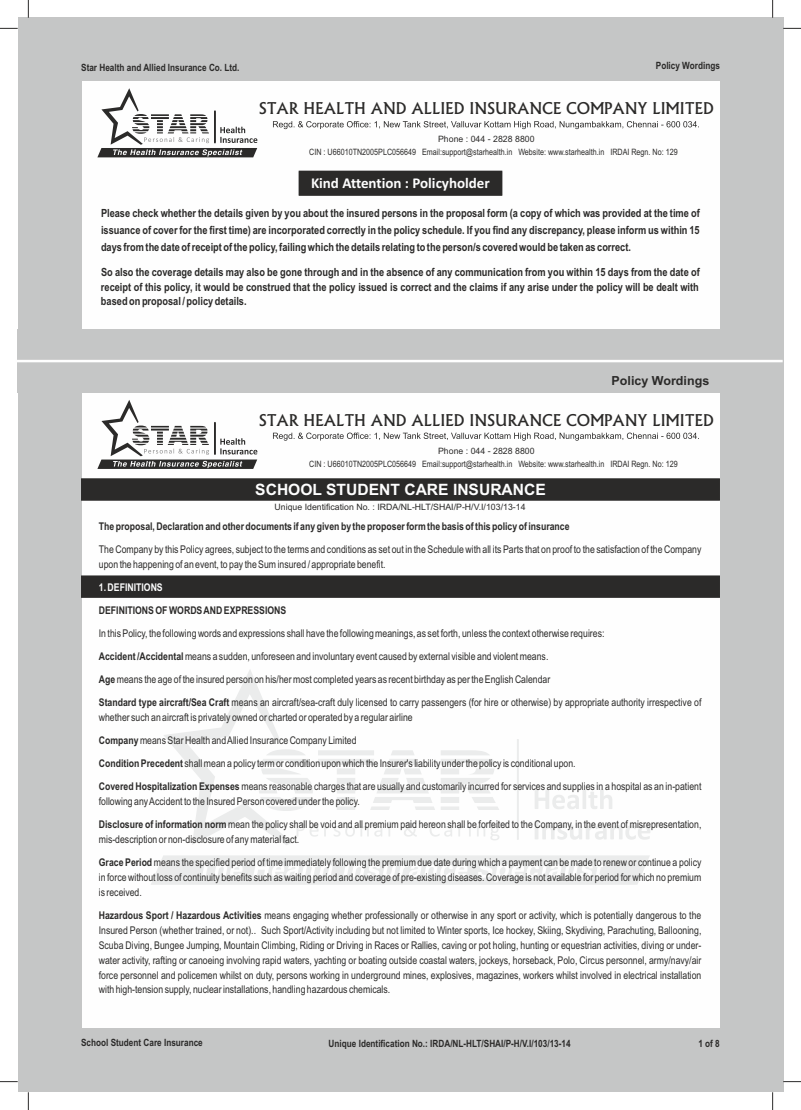
<style>
.page{position:relative;width:801px;height:1110px;background:#fff}
.page>*{position:absolute;margin:0;border:0;box-sizing:border-box;transform-origin:0 0}
.t1{font:700 15.62px "Arial";color:#fefefe}
.t2{font:500 15.5px "Albertus";color:#2b2a29}
.t3{font:700 15px "Calibri";color:#fefefe}
.t4{font:700 12.5px "Arial";color:#2b2a29}
.t5{font:700 11.25px/16.8px "Arial Narrow";color:#2b2a29;text-align:justify}
.t6{font:10.62px/23.1px "Arial Narrow";color:#2b2a29}
.t7{font:700 10.62px "Arial Narrow";color:#2b2a29}
.t8{font:700 10.62px "Arial Narrow";color:#fefefe}
.t9{font:700 10px "Arial Narrow";color:#2b2a29}
.t10{font:8.75px/13px "Arial Narrow";color:#2b2a29;scale:1.22 1}
.s1{font-weight:700}
</style>
<div class="page">
<div style="left:18px;top:18px;width:765px;height:1073px;background:#c5c6c6"></div>
<div style="left:81px;top:81px;width:638px;height:947px;background:#fefefe"></div>
<svg style="left:535px;top:789px;width:77px;height:20px"></svg>
<svg style="left:535px;top:821px;width:115px;height:18px"></svg>
<svg style="left:164px;top:670px;width:335px;height:175px"></svg>
<hr style="left:517px;top:739px;width:2px;height:100px;background:#ebecec">
<svg style="left:151px;top:855px;width:499px;height:29px"></svg>
<svg style="left:273px;top:121px;width:426px;height:8px"></svg>
<svg style="left:97px;top:88px;width:160px;height:69px"></svg>
<svg style="left:0;top:28px;width:18px;height:1px"></svg>
<svg style="left:783px;top:28px;width:18px;height:1px"></svg>
<svg style="left:28px;top:0;width:1px;height:18px"></svg>
<svg style="left:772px;top:0;width:1px;height:18px"></svg>
<svg style="left:28px;top:1091px;width:1px;height:18px"></svg>
<svg style="left:772px;top:1091px;width:1px;height:18px"></svg>
<div style="left:81px;top:575px;width:639px;height:22px;background:#2b2a29"></div>
<div style="left:81px;top:478px;width:639px;height:22px;background:#2b2a29"></div>
<div style="left:17px;top:329px;width:761px;height:64px;background:#c5c6c6"></div>
<svg style="left:273px;top:432px;width:426px;height:8px"></svg>
<svg style="left:97px;top:400px;width:160px;height:69px"></svg>
<div style="left:299px;top:171px;width:203px;height:24px;background:#2b2a29"></div>
<hr style="left:16px;top:360px;width:766px;height:2px;background:#fefefe">
<p class="t9" style="left:81px;top:63px;width:160px">Star Health and Allied Insurance Co. Ltd.</p>
<p class="t9" style="left:656px;top:61px;width:66px">Policy Wordings</p>
<h2 class="t2" style="left:259px;top:102px;width:457px">STAR HEALTH AND ALLIED INSURANCE COMPANY LIMITED</h2>
<p class="t10" style="left:309px;top:133px;width:303px;text-indent:129px">Phone : 044 - 2828 8800<br>CIN : U66010TN2005PLC056649 Email:support@starhealth.in Website: www.starhealth.in IRDAI Regn. No: 129</p>
<h3 class="t3" style="left:311px;top:177px;width:180px">Kind Attention : Policyholder</h3>
<p class="t5" style="left:101px;top:206px;width:600px">Please check whether the details given by you about the insured persons in the proposal form (a copy of which was provided at the time of issuance of cover for the first time) are incorporated correctly in the policy schedule. If you find any discrepancy, please inform us within 15 days from the date of receipt of the policy, failing which the details relating to the person/s covered would be taken as correct.</p>
<p class="t5" style="left:101px;top:266px;width:600px;line-height:14.1px">So also the coverage details may also be gone through and in the absence of any communication from you within 15 days from the date of receipt of this policy, it would be construed that the policy issued is correct and the claims if any arise under the policy will be dealt with based on proposal / policy details.</p>
<p class="t4" style="left:611px;top:375px;width:99px">Policy Wordings</p>
<h2 class="t2" style="left:259px;top:414px;width:457px">STAR HEALTH AND ALLIED INSURANCE COMPANY LIMITED</h2>
<p class="t10" style="left:309px;top:444px;width:303px;text-indent:129px">Phone : 044 - 2828 8800<br>CIN : U66010TN2005PLC056649 Email:support@starhealth.in Website: www.starhealth.in IRDAI Regn. No: 129</p>
<h1 class="t1" style="left:255px;top:483px;width:292px">SCHOOL STUDENT CARE INSURANCE</h1>
<p class="t10" style="left:274px;top:501px;width:207px">Unique Identification No. : IRDA/NL-HLT/SHAI/P-H/V.I/103/13-14</p>
<p class="t7" style="left:99px;top:522px;width:472px">The proposal, Declaration and other documents if any given by the proposer form the basis of this policy of insurance</p>
<p class="t6" style="left:99px;top:542px;width:604px;line-height:14.9px">The Company by this Policy agrees, subject to the terms and conditions as set out in the Schedule with all its Parts that on proof to the satisfaction of the Company upon the happening of an event, to pay the Sum insured / appropriate benefit.</p>
<p class="t8" style="left:99px;top:582px;width:65px">1. DEFINITIONS</p>
<p class="t7" style="left:99px;top:606px;width:189px">DEFINITIONS OF WORDS AND EXPRESSIONS</p>
<p class="t6" style="left:99px;top:622px;width:604px">In this Policy, the following words and expressions shall have the following meanings, as set forth, unless the context otherwise requires:<br><span class="s1">Accident /Accidental</span> means a sudden, unforeseen and involuntary event caused by external visible and violent means.<br><span class="s1">Age</span> means the age of the insured person on his/her most completed years as recent birthday as per the English Calendar<br><span class="s1">Standard type aircraft/Sea Craft</span> means an aircraft/sea-craft duly licensed to carry passengers (for hire or otherwise) by appropriate authority irrespective of</p>
<p class="t6" style="left:99px;top:706px;width:604px">whether such an aircraft is privately owned or charted or operated by a regular airline<br><span class="s1">Company</span>means Star Health and Allied Insurance Company Limited<br><span class="s1">Condition Precedent</span> shall mean a policy term or condition upon which the Insurer's liability under the policy is conditional upon.<br><span class="s1">Covered Hospitalization Expenses</span> means reasonable charges that are usually and customarily incurred for services and supplies in a hospital as an in-patient</p>
<p class="t6" style="left:99px;top:790px;width:604px">following any Accident to the Insured Person covered under the policy.<br><span class="s1">Disclosure of information norm</span> mean the policy shall be void and all premium paid hereon shall be forfeited to the Company, in the event of misrepresentation,</p>
<p class="t6" style="left:99px;top:828px;width:604px">mis-description or non-disclosure of any material fact.<br><span class="s1">Grace Period</span> means the specified period of time immediately following the premium due date during which a payment can be made to renew or continue a policy</p>
<p class="t6" style="left:99px;top:870px;width:604px;line-height:14.9px">in force without loss of continuity benefits such as waiting period and coverage of pre-existing diseases. Coverage is not available for period for which no premium is received.</p>
<p class="t6" style="left:99px;top:908px;width:604px;line-height:14.9px;text-align:justify"><span class="s1">Hazardous Sport / Hazardous Activities</span> means engaging whether professionally or otherwise in any sport or activity, which is potentially dangerous to the Insured Person (whether trained, or not).. Such Sport/Activity including but not limited to Winter sports, Ice hockey, Skiing, Skydiving, Parachuting, Ballooning, Scuba Diving, Bungee Jumping, Mountain Climbing, Riding or Driving in Races or Rallies, caving or pot holing, hunting or equestrian activities, diving or under&shy;water activity, rafting or canoeing involving rapid waters, yachting or boating outside coastal waters, jockeys, horseback, Polo, Circus personnel, army/navy/air force personnel and policemen whilst on duty, persons working in underground mines, explosives, magazines, workers whilst involved in electrical installation with high-tension supply, nuclear installations, handling hazardous chemicals.</p>
<p class="t9" style="left:81px;top:1038px;width:123px">School Student Care Insurance</p>
<p class="t9" style="left:329px;top:1039px;width:243px">Unique Identification No.: IRDA/NL-HLT/SHAI/P-H/V.I/103/13-14</p>
<p class="t9" style="left:698px;top:1039px;width:23px">1 of 8</p>
</div>
